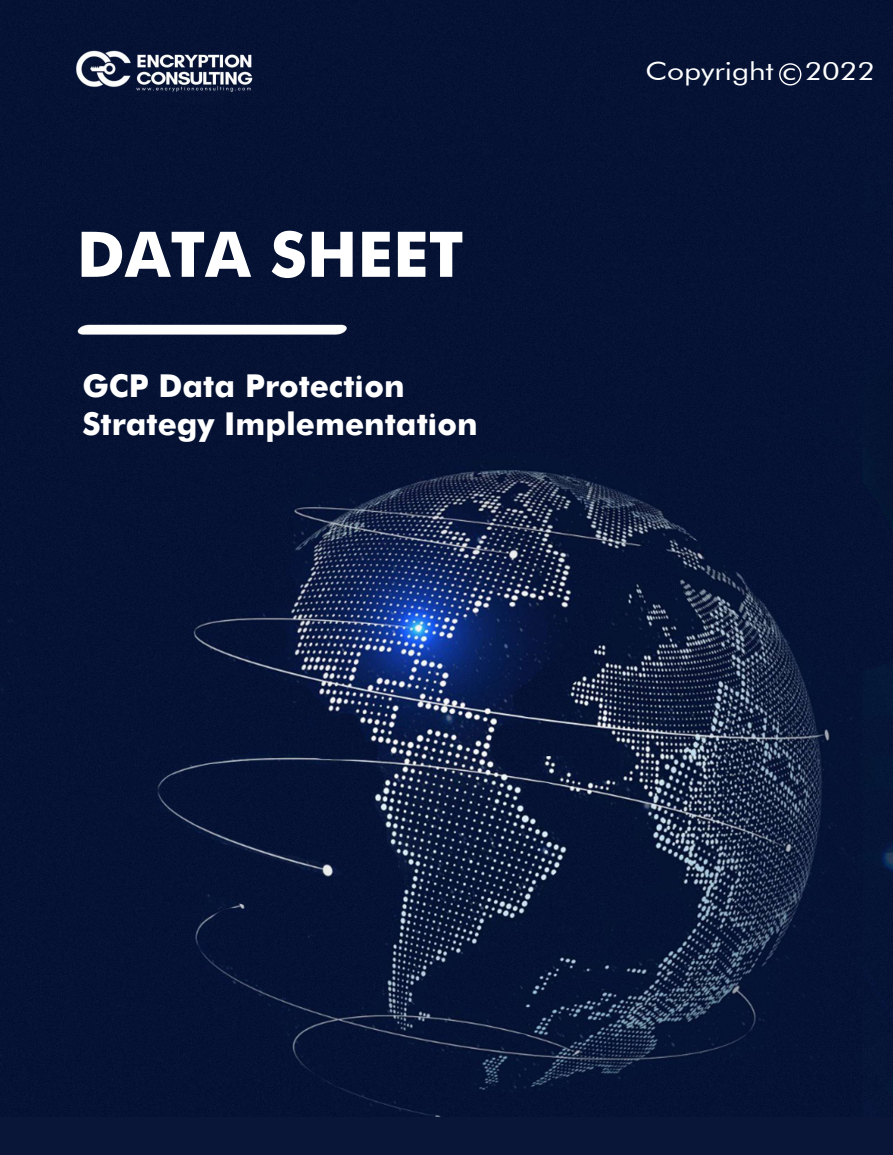
<style>
.page{position:relative;width:893px;height:1155px;background:#fff}
.page>*{position:absolute;margin:0;border:0;box-sizing:border-box;transform-origin:0 0}
.t1{font:700 63px "Futura";color:#fff}
.t2{font:700 31.5px/37.8px "Futura";color:#fff}
.t3{font:25.06px "Futura BT";color:#fff;scale:1.19 1}
</style>
<div class="page">
<img style="left:0;top:0;width:892px;height:1118px">
<div style="left:0;top:1118px;width:892px;height:37px;background:#091638"></div>
<div style="left:779px;top:63px;width:22px;height:23px;border:1px solid #fff;border-radius:50%"></div>
<h1 class="t1" style="left:77px;top:208px;width:388px">DATA SHEET</h1>
<p class="t2" style="left:82px;top:364px;width:397px">GCP Data Protection<br>Strategy Implementation</p>
<p class="t3" style="left:645px;top:56px;width:195px">Copyright c 2022</p>
</div>
